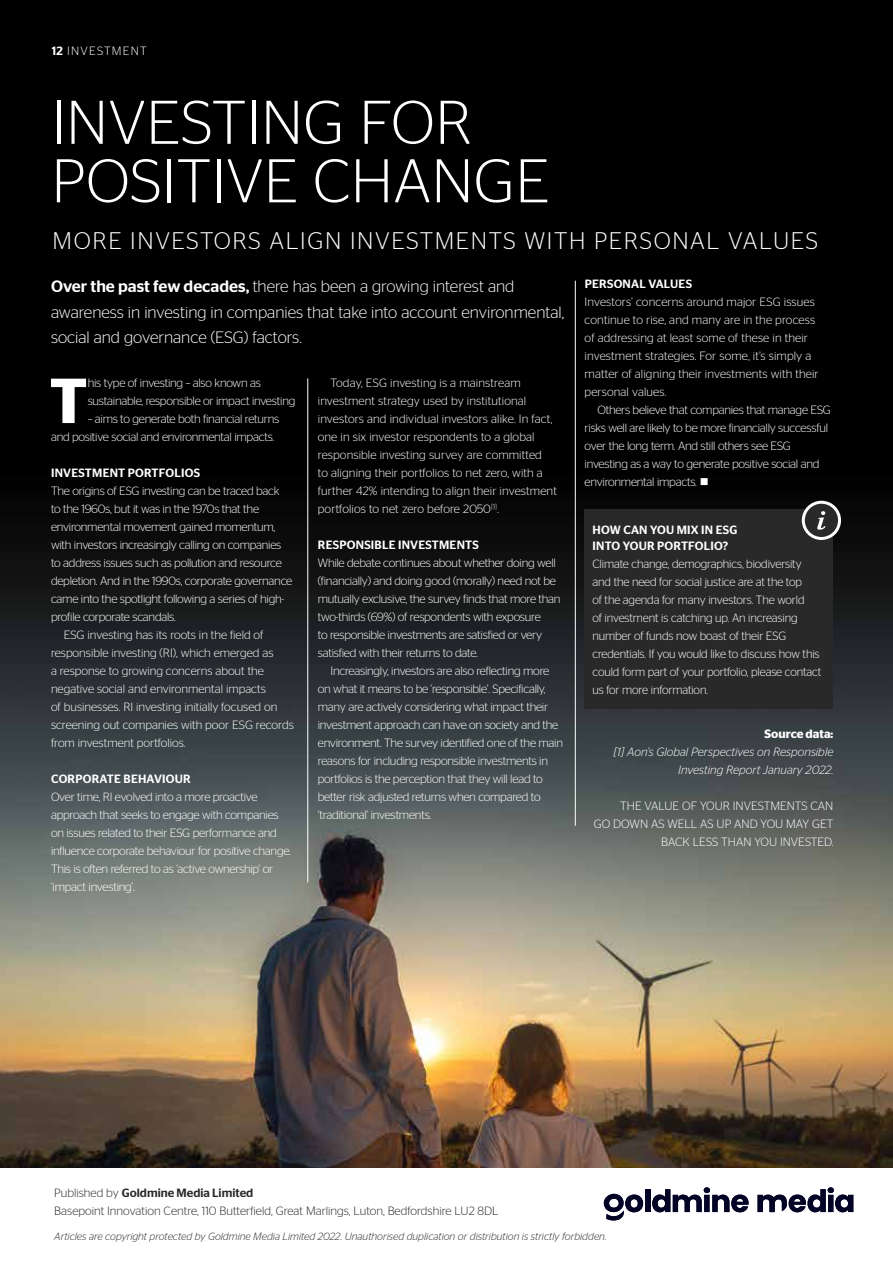
<style>
.page{position:relative;width:893px;height:1263px;background:#fff}
.page>*{position:absolute;margin:0;border:0;box-sizing:border-box;transform-origin:0 0}
.t1{font:600 63.45px "Stag Sans";color:#fff}
.t2{font:300 61.5px/58.5px "Stag Sans";letter-spacing:.01em;color:#fff}
.t3{font:300 24px "Stag Sans";letter-spacing:.07em;color:#fff}
.t4{font:300 16.5px/25.5px "Stag Sans";color:#fff}
.t5{font:300 12px/18px "Stag Sans";letter-spacing:-.02em;color:#fff}
.t6{font:300 12px/18px "Stag Sans";letter-spacing:.01em;color:#fff}
.t7{font:300 12px/18px "Stag Sans";color:#fff;text-align:right}
.t8{font:300 12px/18px "Stag Sans";color:#292929}
.t9{font:500 12px/16.5px "Stag Sans";letter-spacing:.02em;color:#fff}
.t10{font:italic 300 12px/18px "Stag Sans";color:#fff;text-align:right}
.t11{font:300 12px "Stag Sans";letter-spacing:.1em;color:#fff}
.t12{font:600 12px "Stag Sans";color:#fff}
.t13{font:italic 300 10.5px "Stag Sans";color:#292929}
.s1{font-weight:500}
</style>
<div class="page">
<img style="left:0;top:0;width:893px;height:1168px">
<hr style="left:575px;top:281px;width:1px;height:545px;background:#fff">
<hr style="left:307px;top:378px;width:1px;height:504px;background:#fff">
<div style="left:584px;top:510px;width:248px;height:199px;background:#292929"></div>
<div style="left:803px;top:502px;width:36px;height:36px;background:#292929;border-radius:50%"></div>
<div style="left:802px;top:501px;width:39px;height:39px;border:3px solid #fff;border-radius:50%"></div>
<svg style="left:817px;top:511px;width:9px;height:18px"></svg>
<div style="left:645px;top:1189px;width:5px;height:23px;background:#030326"></div>
<svg style="left:652px;top:1187px;width:96px;height:25px"></svg>
<svg style="left:758px;top:1187px;width:95px;height:25px"></svg>
<svg style="left:604px;top:1194px;width:39px;height:26px"></svg>
<svg style="left:701px;top:478px;width:7px;height:7px"></svg>
<p class="t11" style="left:52px;top:44px;width:96px"><span class="s1">12</span> INVESTMENT</p>
<h2 class="t2" style="left:52px;top:92px;width:499px">INVESTING FOR<br>POSITIVE CHANGE</h2>
<h3 class="t3" style="left:53px;top:227px;width:767px">MORE INVESTORS ALIGN INVESTMENTS WITH PERSONAL VALUES</h3>
<h3 class="t4" style="left:51px;top:274px;width:515px"><span class="s1">Over the past few decades,</span> there has been a growing interest and awareness in investing in companies that take into account environmental, social and governance (ESG) factors.</h3>
<p class="t9" style="left:585px;top:276px;width:109px">PERSONAL VALUES</p>
<p class="t6" style="left:585px;top:293px;width:236px">Investors’ concerns around major ESG issues continue to rise, and many are in the process of addressing at least some of these in their investment strategies. For some, it’s simply a matter of aligning their investments with their personal values.</p>
<p class="t5" style="left:585px;top:401px;width:248px;text-indent:13px">Others believe that companies that manage ESG risks well are likely to be more financially successful over the long term. And still others see ESG investing as a way to generate positive social and environmental impacts.</p>
<p class="t6" style="left:318px;top:374px;width:241px;text-indent:13px">Today, ESG investing is a mainstream investment strategy used by institutional investors and individual investors alike. In fact, one in six investor respondents to a global responsible investing survey are committed<br>to aligning their portfolios to net zero, with a further 42% intending to align their investment portfolios to net zero before 2050<sup>[1]</sup>.</p>
<p class="t9" style="left:318px;top:537px;width:162px">RESPONSIBLE INVESTMENTS</p>
<p class="t5" style="left:318px;top:554px;width:244px">While debate continues about whether doing well (financially) and doing good (morally) need not be mutually exclusive, the survey finds that more than two-thirds (69%) of respondents with exposure<br>to responsible investments are satisfied or very satisfied with their returns to date.</p>
<p class="t5" style="left:318px;top:662px;width:247px;text-indent:13px">Increasingly, investors are also reflecting more on what it means to be ‘responsible’. Specifically, many are actively considering what impact their investment approach can have on society and the environment. The survey identified one of the main reasons for including responsible investments in portfolios is the perception that they will lead to better risk adjusted returns when compared to ‘traditional’ investments.</p>
<h1 class="t1" style="left:49px;top:364px;width:40px">T</h1>
<p class="t5" style="left:88px;top:374px;width:209px">his type of investing – also known as sustainable, responsible or impact investing</p>
<p class="t5" style="left:51px;top:410px;width:230px;text-indent:37px">– aims to generate both financial returns and positive social and environmental impacts.</p>
<p class="t9" style="left:51px;top:465px;width:150px">INVESTMENT PORTFOLIOS</p>
<p class="t5" style="left:51px;top:482px;width:230px">The origins of ESG investing can be traced back</p>
<p class="t5" style="left:51px;top:500px;width:210px">to the 1960s, but it was in the 1970s that the</p>
<p class="t5" style="left:51px;top:518px;width:226px">environmental movement gained momentum,</p>
<p class="t5" style="left:51px;top:536px;width:232px">with investors increasingly calling on companies</p>
<p class="t5" style="left:51px;top:554px;width:232px">to address issues such as pollution and resource</p>
<p class="t5" style="left:51px;top:572px;width:243px">depletion. And in the 1990s, corporate governance</p>
<p class="t5" style="left:51px;top:590px;width:235px">came into the spotlight following a series of high-</p>
<p class="t5" style="left:51px;top:608px;width:126px">profile corporate scandals.</p>
<p class="t7" style="left:64px;top:626px;width:201px">ESG investing has its roots in the field of</p>
<p class="t7" style="left:51px;top:644px;width:224px">responsible investing (RI), which emerged as</p>
<p class="t7" style="left:51px;top:662px;width:214px">a response to growing concerns about the</p>
<p class="t7" style="left:51px;top:680px;width:216px">negative social and environmental impacts</p>
<p class="t7" style="left:51px;top:698px;width:228px">of businesses. RI investing initially focused on</p>
<p class="t7" style="left:51px;top:716px;width:244px">screening out companies with poor ESG records</p>
<p class="t7" style="left:51px;top:734px;width:136px">from investment portfolios.</p>
<p class="t9" style="left:51px;top:771px;width:141px">CORPORATE BEHAVIOUR</p>
<p class="t5" style="left:51px;top:788px;width:241px">Over time, RI evolved into a more proactive approach that seeks to engage with companies on issues related to their ESG performance and influence corporate behaviour for positive change.<br>This is often referred to as ‘active ownership’ or ‘impact investing’.</p>
<p class="t9" style="left:593px;top:521px;width:146px">HOW CAN YOU MIX IN ESG<br>INTO YOUR PORTFOLIO?</p>
<p class="t5" style="left:592px;top:555px;width:230px">Climate change, demographics, biodiversity and the need for social justice are at the top<br>of the agenda for many investors. The world<br>of investment is catching up. An increasing number of funds now boast of their ESG credentials. If you would like to discuss how this could form part of your portfolio, please contact us for more information.</p>
<p class="t12" style="left:765px;top:727px;width:70px">Source data:</p>
<p class="t10" style="left:614px;top:743px;width:221px">[1] Aon’s Global Perspectives on Responsible<br>Investing Report January 2022.</p>
<p class="t7" style="left:594px;top:797px;width:241px">THE VALUE OF YOUR INVESTMENTS CAN<br>GO DOWN AS WELL AS UP AND YOU MAY GET<br>BACK LESS THAN YOU INVESTED.</p>
<p class="t8" style="left:54px;top:1183px;width:446px">Published by <span class="s1">Goldmine Media Limited<br></span>Basepoint Innovation Centre, 110 Butterfield, Great Marlings, Luton, Bedfordshire LU2 8DL</p>
<p class="t13" style="left:54px;top:1231px;width:554px">Articles are copyright protected by Goldmine Media Limited 2022. Unauthorised duplication or distribution is strictly forbidden.</p>
</div>
